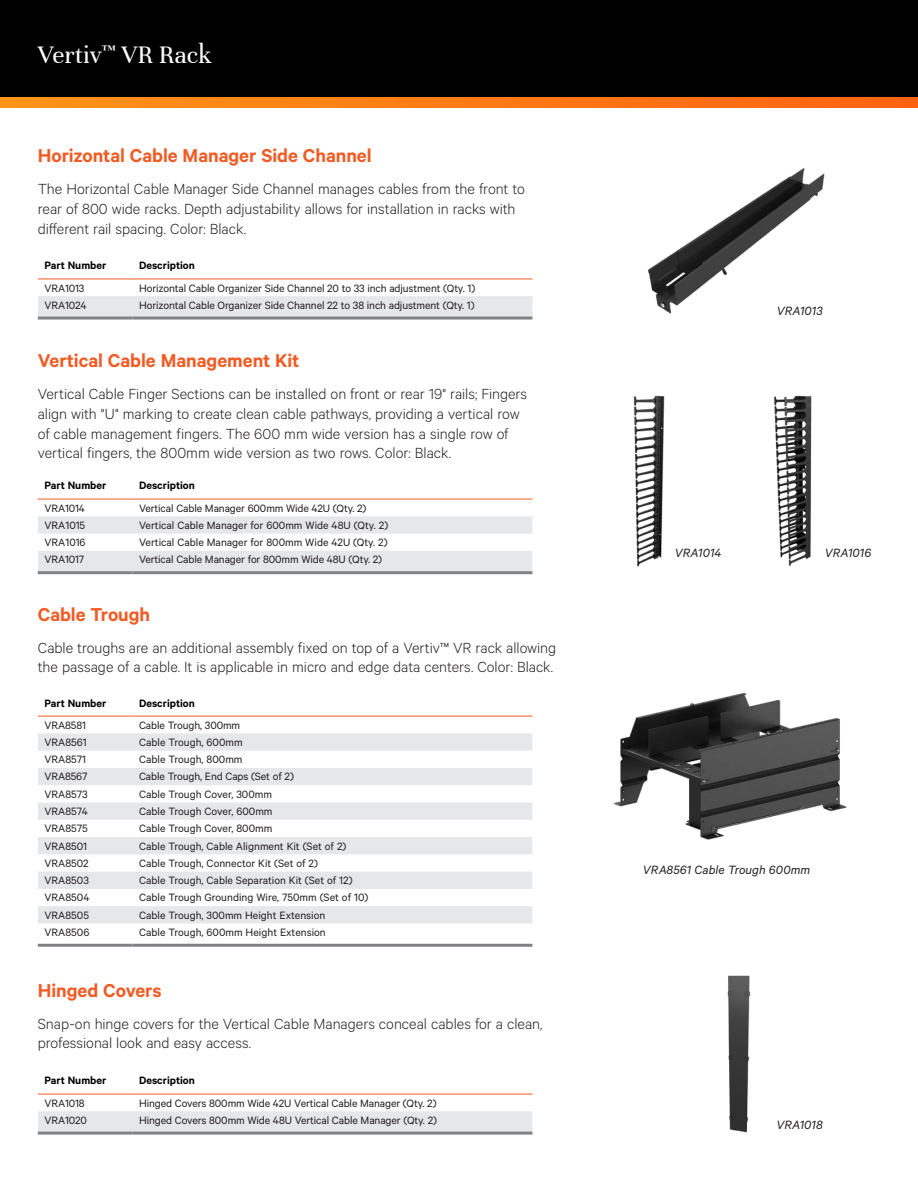
<style>
.page{position:relative;width:918px;height:1188px;background:#fff}
.page>*{position:absolute;margin:0;border:0;box-sizing:border-box;transform-origin:0 0}
.t1{font:27px "Unna";color:#fff}
.t2{font:600 21px "Calibre";color:#f15b24}
.t3{font:300 16.5px/19.8px "Calibre";color:#231f20}
.t4{font:italic 13.5px "Calibre";letter-spacing:.005em;color:#231f20}
.t5{font:12px "Calibre";letter-spacing:-.005em;color:#231f20}
.t6{font:600 12px "Calibre";color:#000}
</style>
<div class="page">
<div style="left:0;top:0;width:918px;height:108px;background:#000"></div>
<svg style="left:0;top:98px;width:918px;height:10px;background:#ff7a14"></svg>
<svg style="left:38px;top:1093px;width:494px;height:39px"></svg>
<hr style="left:38px;top:1094px;width:94px;height:1px;background:#f15b24">
<hr style="left:132px;top:1094px;width:400px;height:1px;background:#f15b24">
<hr style="left:38px;top:1132px;width:94px;height:3px;background:#808285">
<hr style="left:132px;top:1132px;width:400px;height:3px;background:#808285">
<img style="left:727px;top:975px;width:24px;height:158px">
<img style="left:633px;top:395px;width:32px;height:172px">
<img style="left:773px;top:395px;width:39px;height:172px">
<svg style="left:38px;top:498px;width:494px;height:73px"></svg>
<hr style="left:38px;top:571px;width:94px;height:3px;background:#808285">
<hr style="left:132px;top:571px;width:400px;height:3px;background:#808285">
<hr style="left:38px;top:499px;width:94px;height:1px;background:#f15b24">
<hr style="left:132px;top:499px;width:400px;height:1px;background:#f15b24">
<svg style="left:38px;top:715px;width:494px;height:1px"></svg>
<svg style="left:38px;top:923px;width:494px;height:1px"></svg>
<svg style="left:38px;top:733px;width:494px;height:190px;fill:#e6e7e9"></svg>
<hr style="left:38px;top:716px;width:94px;height:1px;background:#f15b24">
<hr style="left:132px;top:716px;width:400px;height:1px;background:#f15b24">
<hr style="left:38px;top:944px;width:94px;height:3px;background:#808285">
<hr style="left:132px;top:944px;width:400px;height:3px;background:#808285">
<img style="left:647px;top:168px;width:178px;height:146px">
<svg style="left:38px;top:278px;width:494px;height:39px"></svg>
<hr style="left:38px;top:279px;width:94px;height:1px;background:#f15b24">
<hr style="left:132px;top:279px;width:400px;height:1px;background:#f15b24">
<hr style="left:38px;top:317px;width:94px;height:3px;background:#808285">
<hr style="left:132px;top:317px;width:400px;height:3px;background:#808285">
<img style="left:613px;top:692px;width:234px;height:148px">
<h1 class="t1" style="left:38px;top:39px;width:176px">Vertiv<sup>™</sup> VR Rack</h1>
<h2 class="t2" style="left:38px;top:143px;width:335px">Horizontal Cable Manager Side Channel</h2>
<h3 class="t3" style="left:38px;top:178px;width:489px">The Horizontal Cable Manager Side Channel manages cables from the front to rear of 800 wide racks. Depth adjustability allows for installation in racks with different rail spacing. Color: Black.</h3>
<p class="t6" style="left:45px;top:258px;width:63px">Part Number</p>
<p class="t6" style="left:139px;top:258px;width:57px">Description</p>
<p class="t5" style="left:45px;top:281px;width:41px">VRA1013</p>
<p class="t5" style="left:139px;top:281px;width:338px">Horizontal Cable Organizer Side Channel 20 to 33 inch adjustment (Qty. 1)</p>
<p class="t5" style="left:45px;top:298px;width:43px">VRA1024</p>
<p class="t5" style="left:139px;top:298px;width:337px">Horizontal Cable Organizer Side Channel 22 to 38 inch adjustment (Qty. 1)</p>
<p class="t4" style="left:777px;top:303px;width:47px">VRA1013</p>
<h2 class="t2" style="left:38px;top:348px;width:263px">Vertical Cable Management Kit</h2>
<p class="t3" style="left:38px;top:383px;width:491px">Vertical Cable Finger Sections can be installed on front or rear 19" rails; Fingers align with "U" marking to create clean cable pathways, providing a vertical row of cable management fingers. The 600 mm wide version has a single row of vertical fingers, the 800mm wide version as two rows. Color: Black.</p>
<p class="t6" style="left:45px;top:479px;width:63px">Part Number</p>
<p class="t6" style="left:139px;top:479px;width:57px">Description</p>
<p class="t5" style="left:45px;top:501px;width:42px">VRA1014</p>
<p class="t5" style="left:139px;top:501px;width:229px">Vertical Cable Manager 600mm Wide 42U (Qty. 2)</p>
<p class="t5" style="left:45px;top:518px;width:42px">VRA1015</p>
<p class="t5" style="left:139px;top:518px;width:251px">Vertical Cable Manager for 600mm Wide 48U (Qty. 2)</p>
<p class="t5" style="left:45px;top:535px;width:43px">VRA1016</p>
<p class="t5" style="left:139px;top:535px;width:250px">Vertical Cable Manager for 800mm Wide 42U (Qty. 2)</p>
<p class="t5" style="left:45px;top:553px;width:41px">VRA1017</p>
<p class="t5" style="left:139px;top:553px;width:245px">Vertical Cable Manager for 800mm Wide 48U (Qty. 2)</p>
<h2 class="t2" style="left:38px;top:602px;width:114px">Cable Trough</h2>
<h3 class="t3" style="left:38px;top:637px;width:520px">Cable troughs are an additional assembly fixed on top of a Vertiv™ VR rack allowing the passage of a cable. It is applicable in micro and edge data centers. Color: Black.</h3>
<p class="t6" style="left:45px;top:696px;width:63px">Part Number</p>
<p class="t6" style="left:139px;top:696px;width:57px">Description</p>
<p class="t5" style="left:45px;top:718px;width:43px">VRA8581</p>
<p class="t5" style="left:139px;top:718px;width:103px">Cable Trough, 300mm</p>
<p class="t5" style="left:45px;top:735px;width:44px">VRA8561</p>
<p class="t5" style="left:139px;top:735px;width:105px">Cable Trough, 600mm</p>
<p class="t5" style="left:45px;top:752px;width:43px">VRA8571</p>
<p class="t5" style="left:139px;top:752px;width:105px">Cable Trough, 800mm</p>
<p class="t5" style="left:45px;top:770px;width:44px">VRA8567</p>
<p class="t5" style="left:139px;top:770px;width:156px">Cable Trough, End Caps (Set of 2)</p>
<p class="t5" style="left:45px;top:787px;width:45px">VRA8573</p>
<p class="t5" style="left:139px;top:787px;width:135px">Cable Trough Cover, 300mm</p>
<p class="t5" style="left:45px;top:804px;width:45px">VRA8574</p>
<p class="t5" style="left:139px;top:804px;width:135px">Cable Trough Cover, 600mm</p>
<p class="t5" style="left:45px;top:822px;width:45px">VRA8575</p>
<p class="t5" style="left:139px;top:822px;width:135px">Cable Trough Cover, 800mm</p>
<p class="t5" style="left:45px;top:839px;width:44px">VRA8501</p>
<p class="t5" style="left:139px;top:839px;width:209px">Cable Trough, Cable Alignment Kit (Set of 2)</p>
<p class="t5" style="left:45px;top:856px;width:46px">VRA8502</p>
<p class="t5" style="left:139px;top:856px;width:181px">Cable Trough, Connector Kit (Set of 2)</p>
<p class="t5" style="left:45px;top:873px;width:46px">VRA8503</p>
<p class="t5" style="left:139px;top:873px;width:215px">Cable Trough, Cable Separation Kit (Set of 12)</p>
<p class="t5" style="left:45px;top:891px;width:46px">VRA8504</p>
<p class="t5" style="left:139px;top:891px;width:231px">Cable Trough Grounding Wire, 750mm (Set of 10)</p>
<p class="t5" style="left:45px;top:908px;width:46px">VRA8505</p>
<p class="t5" style="left:139px;top:908px;width:188px">Cable Trough, 300mm Height Extension</p>
<p class="t5" style="left:45px;top:925px;width:46px">VRA8506</p>
<p class="t5" style="left:139px;top:925px;width:188px">Cable Trough, 600mm Height Extension</p>
<h2 class="t2" style="left:38px;top:978px;width:125px">Hinged Covers</h2>
<h3 class="t3" style="left:38px;top:1013px;width:506px">Snap-on hinge covers for the Vertical Cable Managers conceal cables for a clean, professional look and easy access.</h3>
<p class="t4" style="left:675px;top:545px;width:48px">VRA1014</p>
<p class="t4" style="left:825px;top:545px;width:48px">VRA1016</p>
<p class="t4" style="left:643px;top:862px;width:169px">VRA8561 Cable Trough 600mm</p>
<p class="t6" style="left:45px;top:1074px;width:63px">Part Number</p>
<p class="t6" style="left:139px;top:1074px;width:57px">Description</p>
<p class="t5" style="left:45px;top:1096px;width:42px">VRA1018</p>
<p class="t5" style="left:139px;top:1096px;width:299px">Hinged Covers 800mm Wide 42U Vertical Cable Manager (Qty. 2)</p>
<p class="t5" style="left:45px;top:1113px;width:44px">VRA1020</p>
<p class="t5" style="left:139px;top:1113px;width:299px">Hinged Covers 800mm Wide 48U Vertical Cable Manager (Qty. 2)</p>
<p class="t4" style="left:776px;top:1117px;width:48px">VRA1018</p>
</div>
